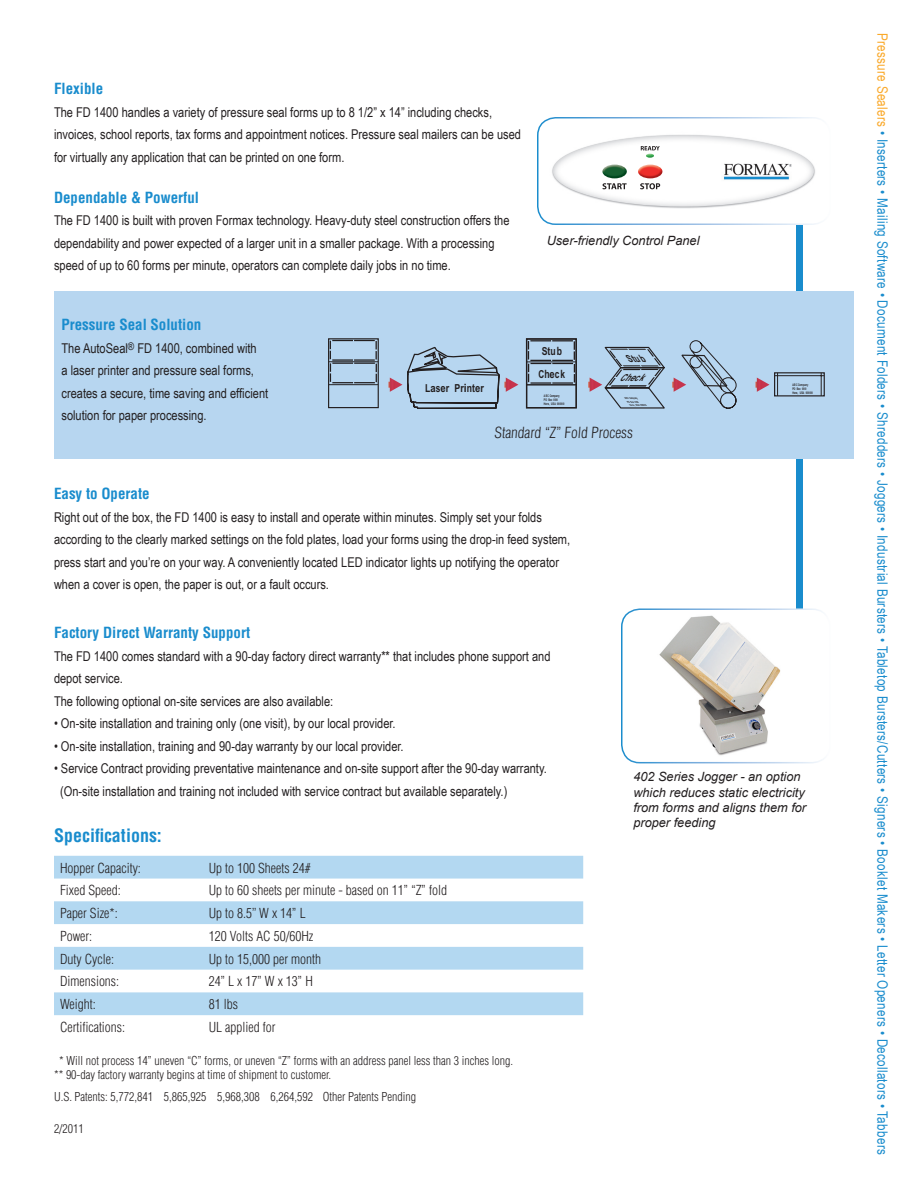
<style>
.page{position:relative;width:918px;height:1188px;background:#fff}
.page>*{position:absolute;margin:0;border:0;box-sizing:border-box;transform-origin:0 0}
.t1{font:700 condensed 18px "Helvetica";color:#198ccd}
.t2{font:700 condensed 15px "Helvetica";color:#198ccd}
.t3{font:300 condensed 15px "Helvetica";color:#231f20}
.t4{font:14.25px "Arial Narrow";letter-spacing:.02em;color:#198ccd}
.t5{font:13.5px/22.5px "Arial Narrow";color:#231f20}
.t6{font:300 condensed 13.5px "Helvetica";color:#231f20}
.t7{font:italic 12.75px/15.3px "Arial";color:#231f20}
.t8{font:300 condensed 12px/14.4px "Helvetica";color:#231f20}
.t9{font:700 11.4px "Arial";color:#231f20;scale:.83 1}
.t10{font:700 11.4px "Arial";color:#231f20;scale:.75 1}
.t11{font:700 11.4px "Arial";color:#231f20;scale:.77 1}
.t12{font:italic 700 10.05px "Arial";color:#231f20;scale:.75 1}
.t13{font:italic 700 10.05px "Arial";color:#231f20;scale:.77 1}
.t14{font:700 3.6px "Arial";color:#231f20;scale:.6 1}
.t15{font:700 3.45px/3.9px "Arial";letter-spacing:.055em;color:#231f20;scale:.63 1}
.t16{font:italic 700 3px "Arial";color:#231f20;scale:.6 1}
.t17{font:italic 700 2.85px/3.3px "Arial";color:#231f20;scale:.63 1}
.s1{font-size:11.1px}
.s2{font-size:9.6px}
.s3{font-size:3.45px}
.s4{font-size:3.6px}
.s5{font-size:2.85px}
.s6{font-size:3px}
.s7{color:#faa92a}
</style>
<div class="page">
<div style="left:796px;top:163px;width:7px;height:499px;background:#198ccd"></div>
<div style="left:54px;top:291px;width:799px;height:168px;background:#b7d6f0"></div>
<svg style="left:328px;top:338px;width:496px;height:71px"></svg>
<div style="left:526px;top:338px;width:51px;height:70px;border:1px solid #231f20"></div>
<div style="left:622px;top:609px;width:208px;height:154px;background:#fff;border-radius:18px"></div>
<div style="left:621px;top:608px;width:210px;height:155px;border:2px solid #fff;border-radius:18px"></div>
<img style="left:659px;top:615px;width:122px;height:141px">
<div style="left:538px;top:118px;width:293px;height:106px;background:#fff;border-radius:18px"></div>
<div style="left:537px;top:117px;width:294px;height:108px;border:2px solid #fff;border-radius:18px"></div>
<img style="left:553px;top:135px;width:261px;height:72px">
<img style="left:602px;top:183px;width:25px;height:6px">
<img style="left:602px;top:165px;width:25px;height:13px">
<img style="left:640px;top:183px;width:20px;height:6px">
<img style="left:638px;top:165px;width:24px;height:13px">
<svg style="left:646px;top:154px;width:8px;height:4px"></svg>
<img style="left:641px;top:146px;width:19px;height:4px">
<svg style="left:54px;top:856px;width:529px;height:159px;fill:#b3d8f1"></svg>
<p class="t2" style="left:54px;top:79px;width:51px">Flexible</p>
<p class="t5" style="left:54px;top:100px;width:469px">The FD 1400 handles a variety of pressure seal forms up to 8 1/2” x 14” including checks, invoices, school reports, tax forms and appointment notices. Pressure seal mailers can be used for virtually any application that can be printed on one form.</p>
<p class="t2" style="left:54px;top:188px;width:147px">Dependable &amp; Powerful</p>
<p class="t5" style="left:54px;top:209px;width:457px">The FD 1400 is built with proven Formax technology. Heavy-duty steel construction offers the dependability and power expected of a larger unit in a smaller package. With a processing speed of up to 60 forms per minute, operators can complete daily jobs in no time.</p>
<p class="t7" style="left:547px;top:233px;width:154px">User-friendly Control Panel</p>
<p class="t2" style="left:61px;top:315px;width:142px">Pressure Seal Solution</p>
<p class="t5" style="left:61px;top:336px;width:208px">The AutoSeal<sup>®</sup> FD 1400, combined with<br>a laser printer and pressure seal forms, creates a secure, time saving and efficient solution for paper processing.</p>
<p class="t11" style="left:542px;top:344px;width:28px"><span class="s1">S</span>tub</p>
<p class="t13" style="left:629px;top:352px;width:36px"><span class="s2">S</span>tub</p>
<p class="t10" style="left:539px;top:366px;width:37px"><span class="s1">C</span>heck</p>
<p class="t12" style="left:619px;top:371px;width:47px"><span class="s2">C</span>heck</p>
<p class="t9" style="left:425px;top:381px;width:72px"><span class="s1">L</span>aser <span class="s1">P</span>rinter</p>
<p class="t14" style="left:792px;top:382px;width:28px"><span class="s3">A B C C</span>ompany</p>
<p class="t15" style="left:792px;top:387px;width:34px">PO B<span class="s4">ox</span> 000<br>H<span class="s4">ere</span>, USA 00000</p>
<p class="t14" style="left:544px;top:394px;width:28px"><span class="s3">A B C C</span>ompany</p>
<p class="t15" style="left:544px;top:398px;width:34px">PO B<span class="s4">ox</span> 000<br>H<span class="s4">ere</span>, USA 00000</p>
<p class="t16" style="left:625px;top:396px;width:28px"><span class="s5">ABC C</span>ompany</p>
<p class="t17" style="left:631px;top:400px;width:33px;text-indent:-3px">PO B<span class="s6">ox</span> 000<br>H<span class="s6">ere</span>,USA 00000</p>
<p class="t3" style="left:494px;top:424px;width:141px">Standard “Z” Fold Process</p>
<p class="t2" style="left:54px;top:484px;width:97px">Easy to Operate</p>
<p class="t5" style="left:54px;top:505px;width:518px">Right out of the box, the FD 1400 is easy to install and operate within minutes. Simply set your folds according to the clearly marked settings on the fold plates, load your forms using the drop-in feed system, press start and you’re on your way. A conveniently located LED indicator lights up notifying the operator when a cover is open, the paper is out, or a fault occurs.</p>
<p class="t2" style="left:54px;top:624px;width:198px">Factory Direct Warranty Support</p>
<p class="t5" style="left:54px;top:644px;width:498px">The FD 1400 comes standard with a 90-day factory direct warranty** that includes phone support and depot service.<br>The following optional on-site services are also available:</p>
<p class="t5" style="left:54px;top:712px;width:343px">• On-site installation and training only (one visit), by our local provider.</p>
<p class="t5" style="left:54px;top:734px;width:351px">• On-site installation, training and 90-day warranty by our local provider.</p>
<p class="t5" style="left:60px;top:757px;width:488px;text-indent:-6px">• Service Contract providing preventative maintenance and on-site support after the 90-day warranty. (On-site installation and training not included with service contract but available separately.)</p>
<h1 class="t1" style="left:54px;top:825px;width:109px">Specifications:</h1>
<p class="t6" style="left:60px;top:859px;width:82px">Hopper Capacity:</p>
<p class="t6" style="left:209px;top:859px;width:103px">Up to 100 Sheets 24#</p>
<p class="t6" style="left:60px;top:882px;width:62px">Fixed Speed:</p>
<p class="t6" style="left:209px;top:882px;width:240px">Up to 60 sheets per minute - based on 11” “Z” fold</p>
<p class="t6" style="left:60px;top:905px;width:59px">Paper Size*:</p>
<p class="t6" style="left:209px;top:905px;width:99px">Up to 8.5’’ W x 14” L</p>
<p class="t6" style="left:60px;top:928px;width:34px">Power:</p>
<p class="t6" style="left:209px;top:928px;width:106px">120 Volts AC 50/60Hz</p>
<p class="t6" style="left:60px;top:950px;width:55px">Duty Cycle:</p>
<p class="t6" style="left:209px;top:950px;width:114px">Up to 15,000 per month</p>
<p class="t6" style="left:60px;top:973px;width:61px">Dimensions:</p>
<p class="t6" style="left:209px;top:973px;width:106px">24” L x 17” W x 13” H</p>
<p class="t6" style="left:60px;top:996px;width:37px">Weight:</p>
<p class="t6" style="left:209px;top:996px;width:31px">81 lbs</p>
<p class="t6" style="left:60px;top:1019px;width:67px">Certifications:</p>
<p class="t6" style="left:209px;top:1019px;width:68px">UL applied for</p>
<p class="t8" style="left:54px;top:1053px;width:461px;text-indent:5px">* Will not process 14” uneven “C” forms, or uneven “Z” forms with an address panel less than 3 inches long. ** 90-day factory warranty begins at time of shipment to customer.</p>
<p class="t8" style="left:54px;top:1090px;width:364px">U.S. Patents: 5,772,841 5,865,925 5,968,308 6,264,592 Other Patents Pending</p>
<p class="t8" style="left:54px;top:1122px;width:31px">2/2011</p>
<p class="t7" style="left:633px;top:769px;width:174px">402 Series Jogger - an option which reduces static electricity from forms and aligns them for proper feeding</p>
<p class="t4" style="left:893px;top:33px;width:1123px;rotate:90deg"><span class="s7">Pressure Sealers</span> • Inserters • Mailing Software • Document Folders • Shredders • Joggers • Industrial Bursters • Tabletop Bursters/Cutters • Signers • Booklet Makers • Letter Openers • Decollators • Tabbers</p>
</div>
